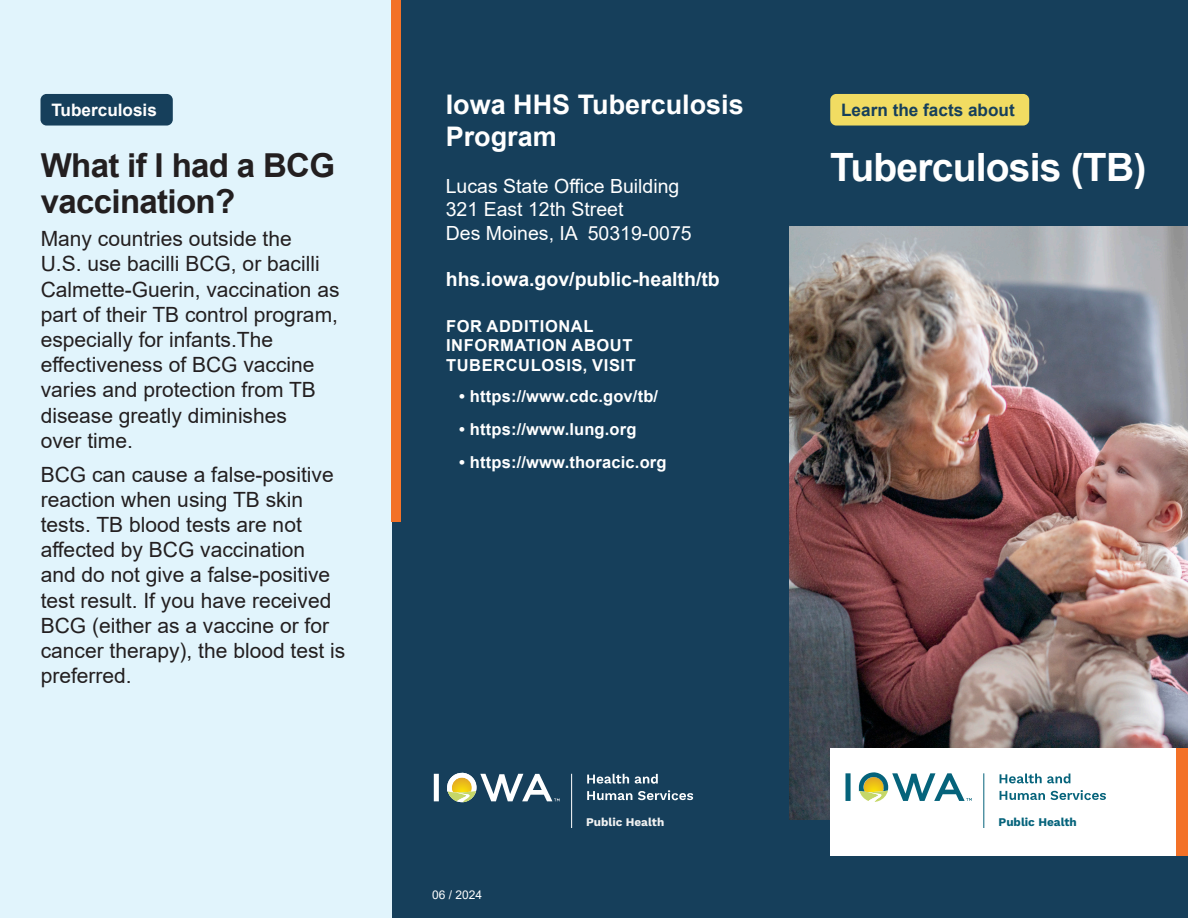
<style>
.page{position:relative;width:1188px;height:918px;background:#fff}
.page>*{position:absolute;margin:0;border:0;box-sizing:border-box;transform-origin:0 0}
.t1{font:700 39px "Arial";letter-spacing:-.02em;color:#fff}
.t2{font:700 33px/36px "Arial";letter-spacing:-.02em;color:#231f20}
.t3{font:700 27px "Arial";color:#fff}
.t4{font:21px/25.2px "Arial";color:#231f20}
.t5{font:19.5px/23.4px "Arial";color:#fff}
.t6{font:700 19.5px "Arial";color:#fff}
.t7{font:700 17.1px "Arial";color:#163f5b}
.t8{font:700 17.1px "Arial";color:#fff}
.t9{font:700 16.5px "Arial";letter-spacing:.01em;color:#fff}
.t10{font:700 16.5px/19.8px "Arial";letter-spacing:.035em;color:#fff}
.t11{font:12px "Arial";color:#fff}
.t12{font:700 11.7px "Work Sans";color:#05637b}
.t13{font:700 11.7px "Work Sans";color:#f1f2f2}
</style>
<div class="page">
<div style="left:392px;top:0;width:796px;height:918px;background:#163f5b"></div>
<div style="left:0;top:0;width:392px;height:918px;background:#e1f4fc"></div>
<img style="left:790px;top:226px;width:398px;height:594px">
<div style="left:830px;top:94px;width:199px;height:32px;background:#f1dc62;border-radius:6px"></div>
<div style="left:41px;top:94px;width:132px;height:32px;background:#163f5b;border-radius:6px"></div>
<div style="left:392px;top:0;width:9px;height:521px;background:#f37127"></div>
<div style="left:1176px;top:748px;width:12px;height:108px;background:#f37127"></div>
<div style="left:830px;top:748px;width:346px;height:108px;background:#fff"></div>
<svg style="left:845px;top:773px;width:6px;height:28px"></svg>
<svg style="left:859px;top:772px;width:113px;height:30px"></svg>
<hr style="left:983px;top:773px;width:1px;height:54px;background:#05637b">
<svg style="left:1000px;top:774px;width:70px;height:9px"></svg>
<svg style="left:1000px;top:791px;width:45px;height:9px"></svg>
<svg style="left:1051px;top:790px;width:55px;height:10px"></svg>
<hr style="left:571px;top:774px;width:1px;height:53px;background:#fff">
<svg style="left:587px;top:774px;width:42px;height:10px"></svg>
<svg style="left:635px;top:774px;width:23px;height:10px"></svg>
<svg style="left:587px;top:791px;width:45px;height:9px"></svg>
<svg style="left:638px;top:790px;width:55px;height:10px"></svg>
<svg style="left:434px;top:774px;width:5px;height:27px"></svg>
<svg style="left:447px;top:773px;width:113px;height:29px"></svg>
<p class="t8" style="left:51px;top:98px;width:107px">Tuberculosis</p>
<p class="t3" style="left:446px;top:85px;width:300px">Iowa HHS Tuberculosis</p>
<p class="t7" style="left:841px;top:98px;width:175px">Learn the facts about</p>
<p class="t3" style="left:446px;top:118px;width:113px">Program</p>
<p class="t5" style="left:446px;top:174px;width:248px">Lucas State Office Building<br>321 East 12th Street<br>Des Moines, IA 50319-0075</p>
<p class="t6" style="left:446px;top:266px;width:276px">hhs.iowa.gov/public-health/tb</p>
<p class="t10" style="left:446px;top:316px;width:191px">FOR ADDITIONAL<br>INFORMATION ABOUT<br>TUBERCULOSIS, VISIT</p>
<p class="t9" style="left:459px;top:384px;width:200px">• https://www.cdc.gov/tb/</p>
<p class="t9" style="left:459px;top:417px;width:179px">• https://www.lung.org</p>
<p class="t9" style="left:459px;top:451px;width:209px">• https://www.thoracic.org</p>
<p class="t2" style="left:41px;top:147px;width:296px">What if I had a BCG vaccination?</p>
<p class="t4" style="left:41px;top:226px;width:300px">Many countries outside the<br>U.S. use bacilli BCG, or bacilli<br>Calmette-Guerin, vaccination as part of their TB control program, especially for infants.The effectiveness of BCG vaccine varies and protection from TB disease greatly diminishes<br>over time.</p>
<p class="t4" style="left:41px;top:461px;width:306px">BCG can cause a false-positive reaction when using TB skin tests. TB blood tests are not affected by BCG vaccination and do not give a false-positive test result. If you have received<br>BCG (either as a vaccine or for cancer therapy), the blood test is preferred.</p>
<p class="t1" style="left:830px;top:140px;width:318px">Tuberculosis (TB)</p>
<p class="t11" style="left:432px;top:886px;width:52px">06 / 2024</p>
<p class="t13" style="left:586px;top:815px;width:80px">Public Health</p>
<p class="t12" style="left:998px;top:815px;width:80px">Public Health</p>
</div>
